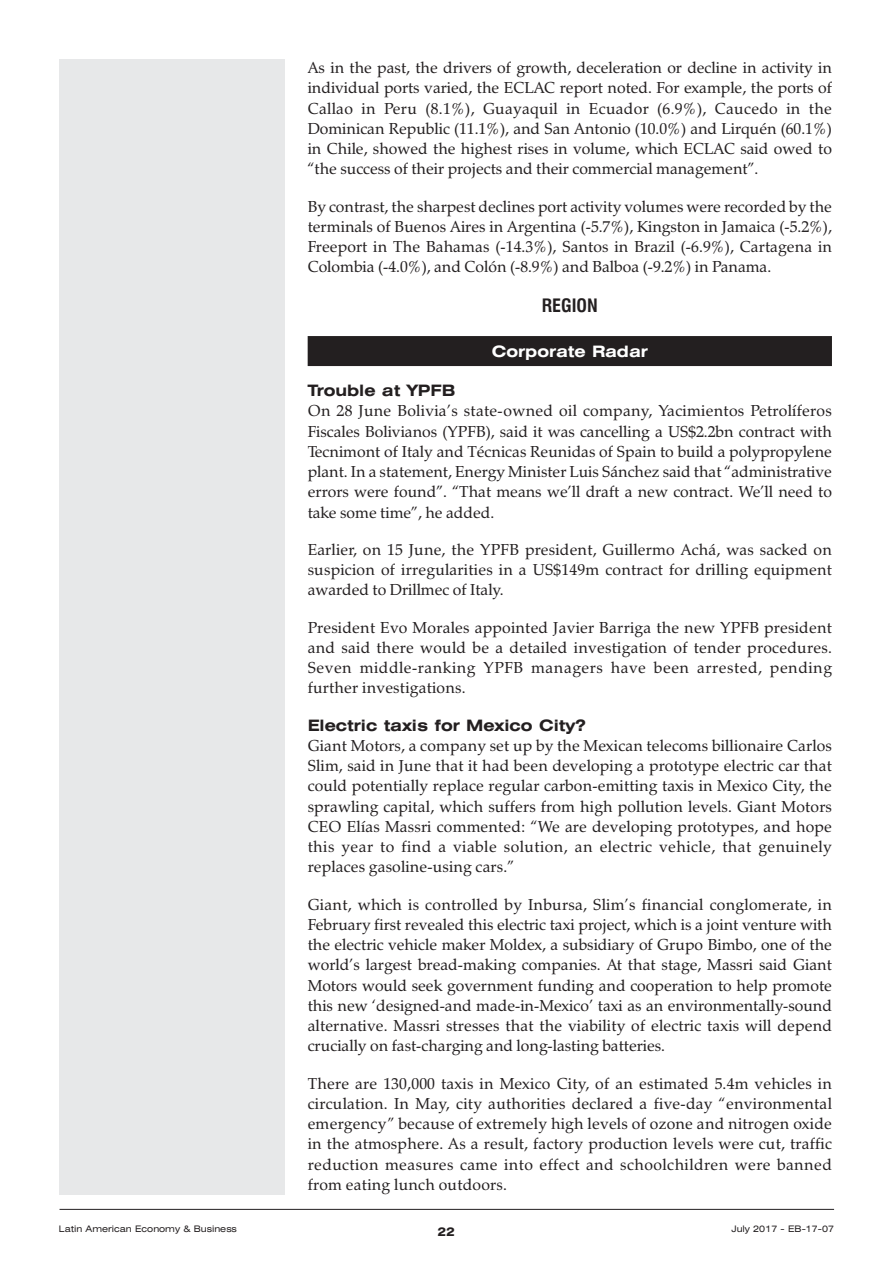
<style>
.page{position:relative;width:893px;height:1263px;background:#fff}
.page>*{position:absolute;margin:0;border:0;box-sizing:border-box;transform-origin:0 0}
.t1{font:700 condensed 18px "Swiss 721 BT";color:#231f20}
.t2{font:15.75px/20.2px "Zapf Calligraphic 801 BT";color:#231f20;text-align:justify}
.t3{font:700 expanded 15.75px "Swiss 721 BT";color:#231f20}
.t4{font:700 expanded 15.75px "Swiss 721 BT";color:#fff}
.t5{font:700 expanded 12px "Swiss 721 BT";color:#231f20}
.t6{font:expanded 9px "Swiss 721 BT";color:#231f20}
</style>
<div class="page">
<div style="left:60px;top:60px;width:225px;height:1135px;background:#e7e8e9"></div>
<hr style="left:60px;top:1209px;width:774px;height:1px;background:#231f20">
<div style="left:308px;top:336px;width:524px;height:30px;background:#231f20"></div>
<p class="t2" style="left:308px;top:57px;width:526px">As in the past, the drivers of growth, deceleration or decline in activity in individual ports varied, the ECLAC report noted. For example, the ports of Callao in Peru (8.1%), Guayaquil in Ecuador (6.9%), Caucedo in the Dominican Republic (11.1%), and San Antonio (10.0%) and Lirquén (60.1%) in Chile, showed the highest rises in volume, which ECLAC said owed to “the success of their projects and their commercial management”.</p>
<p class="t2" style="left:308px;top:196px;width:526px">By contrast, the sharpest declines port activity volumes were recorded by the terminals of Buenos Aires in Argentina (-5.7%), Kingston in Jamaica (-5.2%), Freeport in The Bahamas (-14.3%), Santos in Brazil (-6.9%), Cartagena in Colombia (-4.0%), and Colón (-8.9%) and Balboa (-9.2%) in Panama.</p>
<p class="t1" style="left:542px;top:295px;width:58px">REGION</p>
<p class="t4" style="left:492px;top:342px;width:157px">Corporate Radar</p>
<p class="t3" style="left:308px;top:381px;width:149px">Trouble at YPFB</p>
<p class="t2" style="left:308px;top:401px;width:526px">On 28 June Bolivia’s state-owned oil company, Yacimientos Petrolíferos Fiscales Bolivianos (YPFB), said it was cancelling a US$2.2bn contract with Tecnimont of Italy and Técnicas Reunidas of Spain to build a polypropylene plant. In a statement, Energy Minister Luis Sánchez said that “administrative errors were found”. “That means we’ll draft a new contract. We’ll need to take some time”, he added.</p>
<p class="t2" style="left:308px;top:539px;width:526px">Earlier, on 15 June, the YPFB president, Guillermo Achá, was sacked on suspicion of irregularities in a US$149m contract for drilling equipment awarded to Drillmec of Italy.</p>
<p class="t2" style="left:308px;top:617px;width:526px">President Evo Morales appointed Javier Barriga the new YPFB president and said there would be a detailed investigation of tender procedures.<br>Seven middle-ranking YPFB managers have been arrested, pending further investigations.</p>
<p class="t3" style="left:308px;top:716px;width:280px">Electric taxis for Mexico City?</p>
<p class="t2" style="left:308px;top:735px;width:526px">Giant Motors, a company set up by the Mexican telecoms billionaire Carlos Slim, said in June that it had been developing a prototype electric car that could potentially replace regular carbon-emitting taxis in Mexico City, the sprawling capital, which suffers from high pollution levels. Giant Motors CEO Elías Massri commented: “We are developing prototypes, and hope this year to find a viable solution, an electric vehicle, that genuinely replaces gasoline-using cars.”</p>
<p class="t2" style="left:308px;top:894px;width:526px">Giant, which is controlled by Inbursa, Slim’s financial conglomerate, in February first revealed this electric taxi project, which is a joint venture with the electric vehicle maker Moldex, a subsidiary of Grupo Bimbo, one of the world’s largest bread-making companies. At that stage, Massri said Giant Motors would seek government funding and cooperation to help promote this new ‘designed-and made-in-Mexico’ taxi as an environmentally-sound alternative. Massri stresses that the viability of electric taxis will depend crucially on fast-charging and long-lasting batteries.</p>
<p class="t2" style="left:308px;top:1073px;width:526px">There are 130,000 taxis in Mexico City, of an estimated 5.4m vehicles in circulation. In May, city authorities declared a five-day “environmental emergency” because of extremely high levels of ozone and nitrogen oxide in the atmosphere. As a result, factory production levels were cut, traffic reduction measures came into effect and schoolchildren were banned from eating lunch outdoors.</p>
<p class="t6" style="left:59px;top:1224px;width:180px">Latin American Economy &amp; Business</p>
<p class="t5" style="left:437px;top:1225px;width:19px">22</p>
<p class="t6" style="left:732px;top:1224px;width:104px">July 2017 - EB-17-07</p>
</div>
